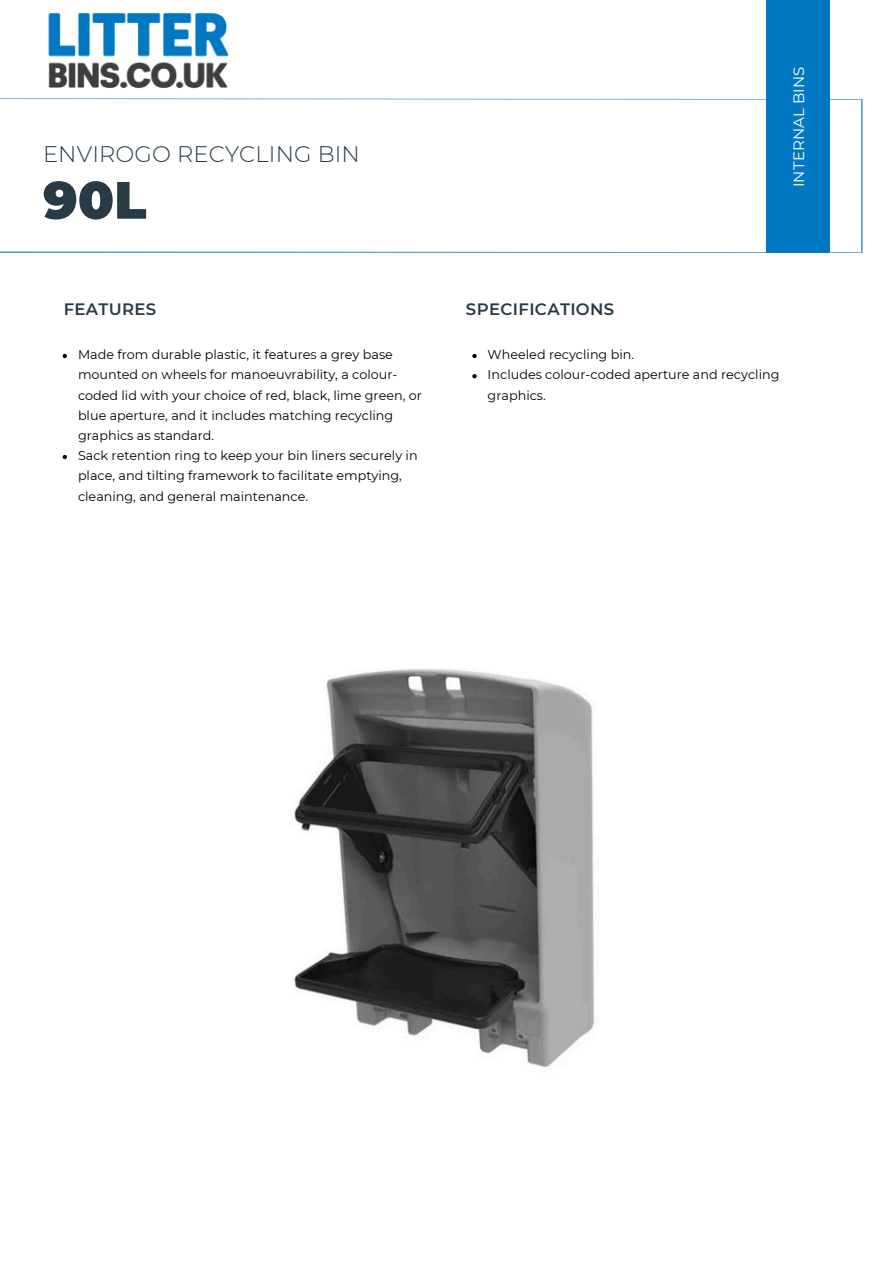
<style>
.page{position:relative;width:894px;height:1264px;background:#fff}
.page>*{position:absolute;margin:0;border:0;box-sizing:border-box;transform-origin:0 0}
.t1{font:900 52.5px "Montserrat";color:#283b45}
.t2{font:300 22.5px "Montserrat";letter-spacing:.005em;color:#283b45}
.t3{font:600 16.5px "Montserrat";letter-spacing:.02em;color:#283b45}
.t4{font:15px "Montserrat";letter-spacing:.01em;color:#fff}
.t5{font:12.75px/20.2px "Montserrat";color:#000}
</style>
<div class="page">
<svg style="left:0;top:98px;width:862px;height:155px"></svg>
<div style="left:765px;top:0;width:64px;height:252px;background:#0078c2"></div>
<img style="left:294px;top:669px;width:301px;height:399px">
<svg style="left:63px;top:354px;width:4px;height:4px"></svg>
<svg style="left:63px;top:455px;width:4px;height:4px"></svg>
<svg style="left:472px;top:354px;width:4px;height:4px"></svg>
<svg style="left:472px;top:374px;width:4px;height:4px"></svg>
<img style="left:48px;top:13px;width:181px;height:76px">
<p class="t2" style="left:43px;top:140px;width:318px">ENVIROGO RECYCLING BIN</p>
<p class="t1" style="left:43px;top:168px;width:105px">90L</p>
<p class="t4" style="left:789px;top:187px;width:124px;rotate:-90deg">WHEELED BINS</p>
<p class="t4" style="left:789px;top:187px;width:122px;rotate:-90deg">INTERNAL BINS</p>
<h1 class="t3" style="left:64px;top:299px;width:94px">FEATURES</h1>
<h4 class="t3" style="left:466px;top:299px;width:150px">SPECIFICATIONS</h4>
<h4 class="t5" style="left:78px;top:344px;width:345px">Made from durable plastic, it features a grey base mounted on wheels for manoeuvrability, a colour&shy;coded lid with your choice of red, black, lime green, or blue aperture, and it includes matching recycling graphics as standard.</h4>
<h3 class="t5" style="left:78px;top:445px;width:341px">Sack retention ring to keep your bin liners securely in place, and tilting framework to facilitate emptying, cleaning, and general maintenance.</h3>
<h3 class="t5" style="left:487px;top:344px;width:148px">Wheeled recycling bin.</h3>
<p class="t5" style="left:487px;top:365px;width:293px">Includes colour-coded aperture and recycling graphics.</p>
</div>
